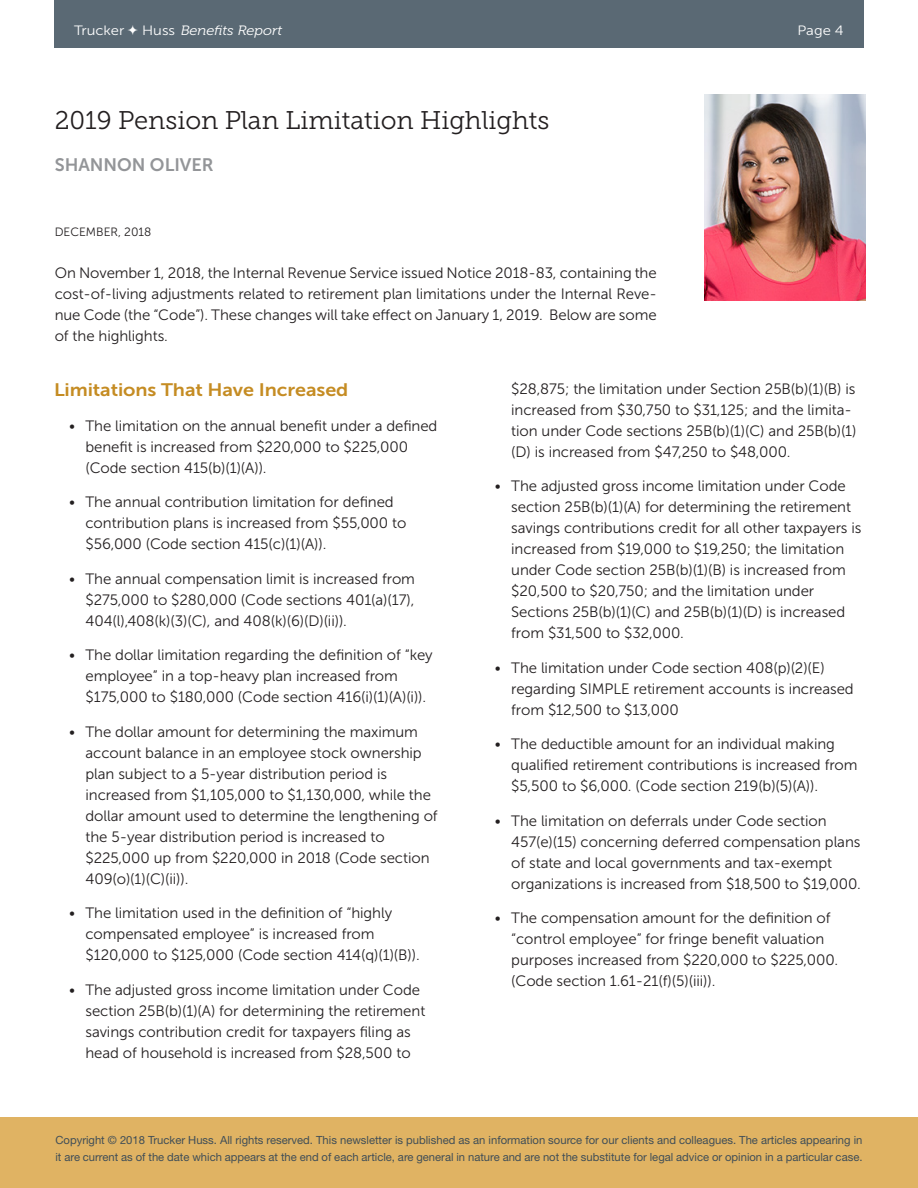
<style>
.page{position:relative;width:918px;height:1188px;background:#fff}
.page>*{position:absolute;margin:0;border:0;box-sizing:border-box;transform-origin:0 0}
.Head_A{font:25.5px "Museo Slab 300";color:#231f20}
.Head_B_SA_Dec_10{font:18px "Museo Sans 700";letter-spacing:-.005em;color:#c58c23;scale:1.1 1}
.Author{font:18px "Museo Sans 700";color:#939598}
.BL_10_14{font:15px/21px "Museo Sans 300";letter-spacing:-.005em;color:#231f20}
.Text_10_14{font:15px/21px "Museo Sans 300";letter-spacing:-.005em;color:#231f20;text-align:justify}
.t1{font:italic 13.5px "Museo 300";color:#fff;scale:1.1 1}
.t2{font:13.5px "Museo Sans 300";color:#fff;scale:1.1 1}
.Author-2{font:12px "Museo Sans 300";color:#231f20}
.t3{font:11.25px/16.5px "Helvetica Neue";color:#404e57}
.s1{font-family:"Museo Sans 300";font-style:normal}
</style>
<div class="page">
<div style="left:54px;top:0;width:810px;height:47px;background:#5a6974"></div>
<div style="left:0;top:1118px;width:918px;height:70px;background:#e0b363"></div>
<img style="left:704px;top:94px;width:161px;height:207px">
<p class="t2" style="left:74px;top:23px;width:47px">Trucker</p>
<p class="t1" style="left:142px;top:23px;width:129px"><span class="s1">Huss</span> Benefits Report</p>
<p class="t2" style="left:797px;top:23px;width:44px">Page 4</p>
<p class="Head_A" style="left:55px;top:107px;width:496px">2019 Pension Plan Limitation Highlights</p>
<p class="Author" style="left:55px;top:155px;width:161px">SHANNON OLIVER</p>
<p class="Author-2" style="left:55px;top:225px;width:98px">DECEMBER, 2018</p>
<p class="Text_10_14" style="left:55px;top:263px;width:604px">On November 1, 2018, the Internal Revenue Service issued Notice 2018-83, containing the cost-of-living adjustments related to retirement plan limitations under the Internal Reve&shy;nue Code (the “Code”). These changes will take effect on January 1, 2019. Below are some of the highlights.</p>
<p class="BL_10_14" style="left:511px;top:378px;width:347px">$28,875; the limitation under Section 25B(b)(1)(B) is increased from $30,750 to $31,125; and the limita&shy;tion under Code sections 25B(b)(1)(C) and 25B(b)(1) (D) is increased from $47,250 to $48,000.</p>
<p class="BL_10_14" style="left:511px;top:476px;width:352px;text-indent:-16px">• The adjusted gross income limitation under Code section 25B(b)(1)(A) for determining the retirement savings contributions credit for all other taxpayers is increased from $19,000 to $19,250; the limitation under Code section 25B(b)(1)(B) is increased from $20,500 to $20,750; and the limitation under Sections 25B(b)(1)(C) and 25B(b)(1)(D) is increased from $31,500 to $32,000.</p>
<p class="BL_10_14" style="left:511px;top:657px;width:344px;text-indent:-16px">• The limitation under Code section 408(p)(2)(E) regarding SIMPLE retirement accounts is increased from $12,500 to $13,000</p>
<p class="BL_10_14" style="left:511px;top:734px;width:348px;text-indent:-16px">• The deductible amount for an individual making qualified retirement contributions is increased from $5,500 to $6,000. (Code section 219(b)(5)(A)).</p>
<p class="BL_10_14" style="left:511px;top:810px;width:351px;text-indent:-16px">• The limitation on deferrals under Code section 457(e)(15) concerning deferred compensation plans of state and local governments and tax-exempt organizations is increased from $18,500 to $19,000.</p>
<p class="BL_10_14" style="left:511px;top:908px;width:328px;text-indent:-16px">• The compensation amount for the definition of “control employee” for fringe benefit valuation purposes increased from $220,000 to $225,000. (Code section 1.61-21(f)(5)(iii)).</p>
<p class="Head_B_SA_Dec_10" style="left:54px;top:380px;width:269px">Limitations That Have Increased</p>
<p class="BL_10_14" style="left:86px;top:415px;width:353px;text-indent:-16px">• The limitation on the annual benefit under a defined benefit is increased from $220,000 to $225,000 (Code section 415(b)(1)(A)).</p>
<p class="BL_10_14" style="left:86px;top:491px;width:323px;text-indent:-16px">• The annual contribution limitation for defined contribution plans is increased from $55,000 to $56,000 (Code section 415(c)(1)(A)).</p>
<p class="BL_10_14" style="left:86px;top:568px;width:331px;text-align:justify;text-indent:-16px">• The annual compensation limit is increased from $275,000 to $280,000 (Code sections 401(a)(17), 404(l),408(k)(3)(C), and 408(k)(6)(D)(ii)).</p>
<p class="BL_10_14" style="left:86px;top:644px;width:349px;text-indent:-16px">• The dollar limitation regarding the definition of “key employee” in a top-heavy plan increased from $175,000 to $180,000 (Code section 416(i)(1)(A)(i)).</p>
<p class="BL_10_14" style="left:86px;top:721px;width:354px;text-indent:-16px">• The dollar amount for determining the maximum account balance in an employee stock ownership plan subject to a 5-year distribution period is increased from $1,105,000 to $1,130,000, while the dollar amount used to determine the lengthening of the 5-year distribution period is increased to $225,000 up from $220,000 in 2018 (Code section 409(o)(1)(C)(ii)).</p>
<p class="BL_10_14" style="left:86px;top:902px;width:336px;text-indent:-16px">• The limitation used in the definition of “highly compensated employee” is increased from $120,000 to $125,000 (Code section 414(q)(1)(B)).</p>
<p class="BL_10_14" style="left:86px;top:979px;width:341px;text-indent:-16px">• The adjusted gross income limitation under Code section 25B(b)(1)(A) for determining the retirement savings contribution credit for taxpayers filing as head of household is increased from $28,500 to</p>
<p class="t3" style="left:56px;top:1132px;width:809px">Copyright © 2018 Trucker Huss. All rights reserved. This newsletter is published as an information source for our clients and colleagues. The articles appearing in it are current as of the date which appears at the end of each article, are general in nature and are not the substitute for legal advice or opinion in a particular case.</p>
</div>
